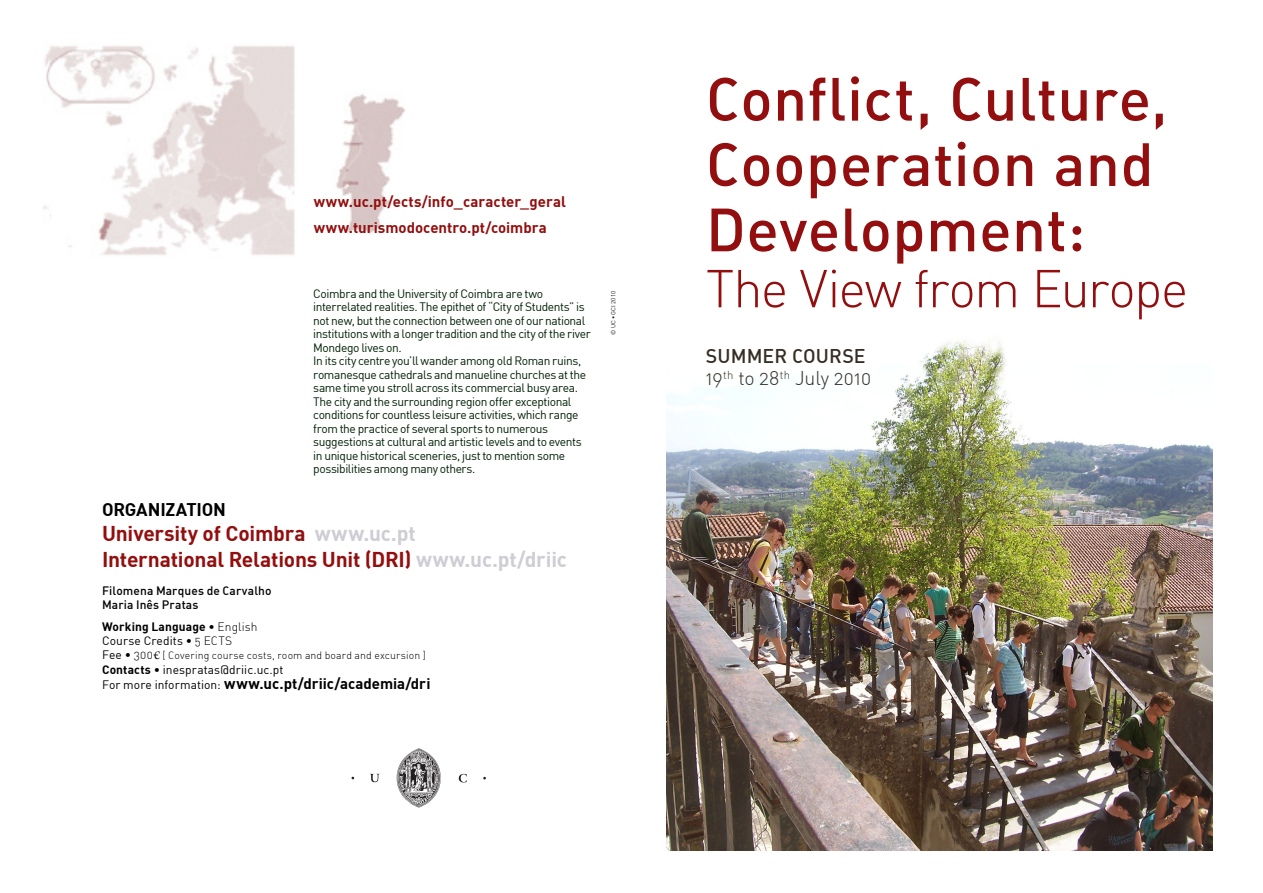
<style>
.page{position:relative;width:1263px;height:893px;background:#fff}
.page>*{position:absolute;margin:0;border:0;box-sizing:border-box;transform-origin:0 0}
.t1{font:60px/65.2px "DIN Medium Alternate";letter-spacing:.005em;color:#930e0e}
.t2{font:52.5px "DIN Light Alternate";letter-spacing:-.03em;color:#930e0e}
.t3{font:21px "DIN Bold";letter-spacing:-.01em;color:#930e0e}
.t4{font:19.5px/22.5px "DIN Light Alternate";letter-spacing:-.005em;color:#362d24}
.t5{font:18px "DIN Bold";letter-spacing:-.01em;color:#000}
.t6{font:15px "DIN Bold";color:#930e0e}
.t7{font:15px "DIN Bold";color:#000}
.t8{font:12px/13.5px "DIN";letter-spacing:-.035em;color:#002005}
.t9{font:12px "DIN";letter-spacing:.005em;color:#000}
.t10{font:12px "DIN Medium Alternate";letter-spacing:.01em;color:#000}
.t11{font:12px "DIN Bold";letter-spacing:.01em;color:#000}
.t12{font:10.5px "DIN Light Alternate";letter-spacing:.01em;color:#000}
.t13{font:6px "DIN";letter-spacing:.005em;color:#231f20}
.s1{color:#cecdd4}
.s2{font-family:"DIN"}
.s3{font-family:"DIN Light Alternate"}
.s4{font-family:"DIN";font-size:12px}
.s5{font-size:12px}
.s6{font-family:"Footlight MT Light";font-size:12px}
.s7{font-family:"DIN Bold"}
.s8{font-family:"DIN Medium Alternate"}
</style>
<div class="page">
<img style="left:43px;top:46px;width:362px;height:209px">
<svg style="left:370px;top:774px;width:10px;height:9px"></svg>
<svg style="left:458px;top:774px;width:9px;height:9px"></svg>
<svg style="left:397px;top:748px;width:44px;height:59px"></svg>
<img style="left:667px;top:340px;width:545px;height:510px">
<p class="t6" style="left:314px;top:192px;width:254px">www.uc.pt/ects/info_caracter_geral</p>
<p class="t6" style="left:314px;top:217px;width:235px">www.turismodocentro.pt/coimbra</p>
<p class="t8" style="left:313px;top:287px;width:279px">Coimbra and the University of Coimbra are two interrelated realities. The epithet of “City of Students” is not new, but the connection between one of our national institutions with a longer tradition and the city of the river Mondego lives on.<br>In its city centre you’ll wander among old Roman ruins, romanesque cathedrals and manueline churches at the same time you stroll across its commercial busy area.</p>
<p class="t8" style="left:313px;top:395px;width:270px">The city and the surrounding region offer exceptional conditions for countless leisure activities, which range from the practice of several sports to numerous suggestions at cultural and artistic levels and to events in unique historical sceneries, just to mention some possibilities among many others.</p>
<p class="t5" style="left:102px;top:497px;width:125px">ORGANIZATION</p>
<p class="t3" style="left:102px;top:520px;width:315px">University of Coimbra <span class="s1">www.uc.pt</span></p>
<p class="t3" style="left:102px;top:545px;width:466px">International Relations Unit (DRI) <span class="s1">www.uc.pt/driic</span></p>
<p class="t10" style="left:102px;top:583px;width:171px">Filomena Marques de Carvalho</p>
<p class="t10" style="left:102px;top:597px;width:98px">Maria Inês Pratas</p>
<p class="t11" style="left:102px;top:618px;width:157px">Working Language <span class="s2">•</span> <span class="s3">English</span></p>
<p class="t9" style="left:102px;top:633px;width:132px">Course Credits • <span class="s3">5 ECTS</span></p>
<p class="t12" style="left:102px;top:649px;width:325px"><span class="s4">Fee •</span> <span class="s5">300</span><span class="s6">€</span> [ Covering course costs, room and board and excursion ]</p>
<p class="t9" style="left:102px;top:663px;width:183px"><span class="s7">Contacts</span> • inespratas@driic.uc.pt</p>
<p class="t7" style="left:102px;top:674px;width:330px"><span class="s4">For more information:</span> www.uc.pt/driic/academia/dri</p>
<p class="t13" style="left:610px;top:335px;width:45px;rotate:-90deg">© UC • GCI 2010</p>
<p class="t1" style="left:706px;top:64px;width:463px">Conflict, Culture,</p>
<p class="t1" style="left:706px;top:130px;width:449px">Cooperation and<br>Development:</p>
<p class="t2" style="left:706px;top:256px;width:484px">The View from Europe</p>
<p class="t4" style="left:706px;top:344px;width:167px"><span class="s8">SUMMER COURSE<br></span>19<sup>th</sup> to 28<sup>th</sup> July 2010</p>
</div>
